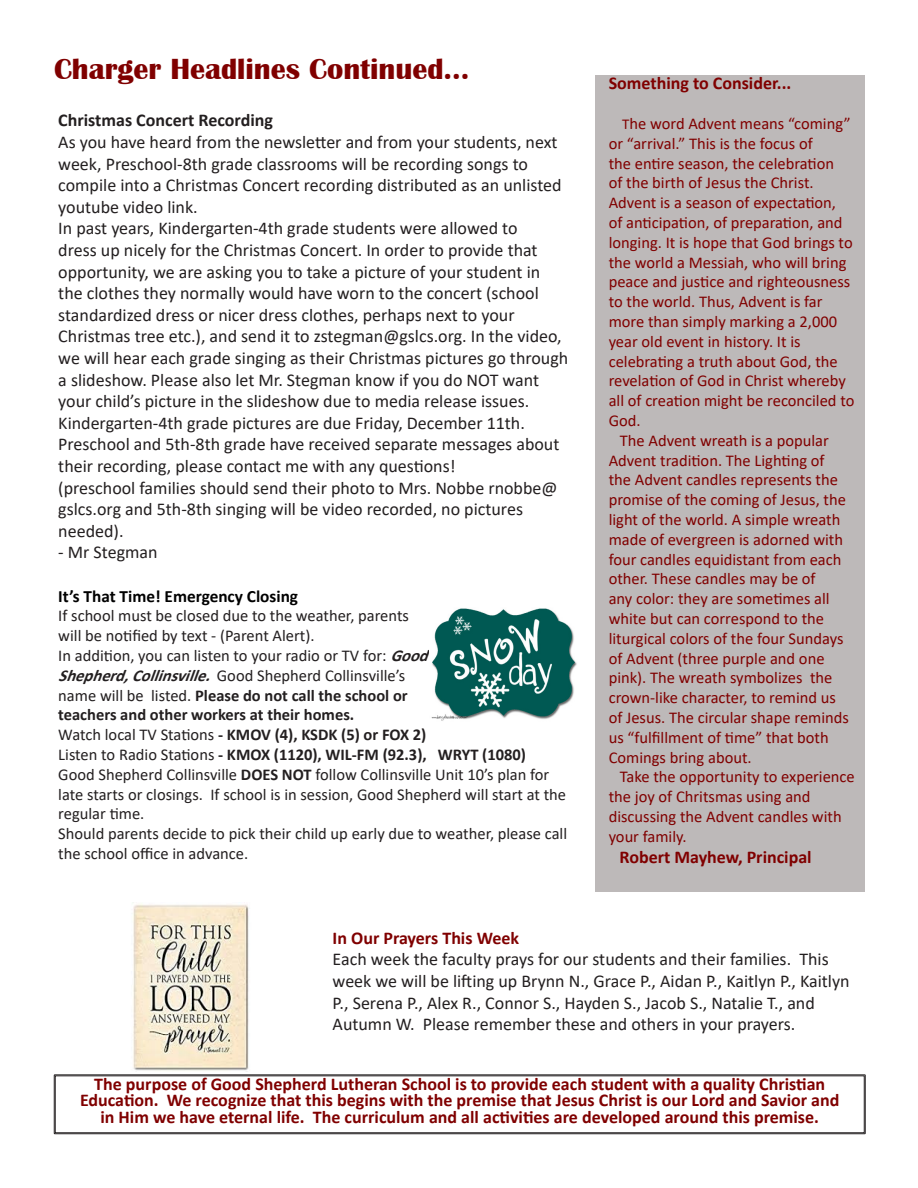
<style>
.page{position:relative;width:918px;height:1188px;background:#fff}
.page>*{position:absolute;margin:0;border:0;box-sizing:border-box;transform-origin:0 0}
.t1{font:700 30px "Britannic";color:#800000}
.t2{font:18px/21.6px "Calibri";color:#231f20}
.t3{font:700 18px/16.5px "Calibri";color:#800000;text-align:center}
.t4{font:700 17.25px "Calibri";color:#000}
.t5{font:16.5px/19.8px "Calibri";color:#800000}
.t6{font:16.5px/19.8px "Calibri";color:#231f20}
.s1{font-weight:700}
.s2{font-weight:700;font-style:italic}
.s3{font-size:15px}
.s4{font-weight:700;color:#800000}
</style>
<div class="page">
<div style="left:595px;top:76px;width:270px;height:816px;background:#bdb9b9"></div>
<div style="left:54px;top:1075px;width:811px;height:59px;border:1px solid #231f20"></div>
<div style="left:55px;top:1076px;width:810px;height:57px;border:1px solid #231f20"></div>
<img style="left:431px;top:608px;width:146px;height:113px">
<img style="left:133px;top:904px;width:116px;height:167px">
<p class="t1" style="left:54px;top:52px;width:417px">Charger Headlines Continued...</p>
<p class="t2" style="left:58px;top:109px;width:511px"><span class="s1">Christmas Concert Recording<br></span>As you have heard from the newsletter and from your students, next week, Preschool-8th grade classrooms will be recording songs to compile into a Christmas Concert recording distributed as an unlisted youtube video link.<br>In past years, Kindergarten-4th grade students were allowed to<br>dress up nicely for the Christmas Concert. In order to provide that opportunity, we are asking you to take a picture of your student in the clothes they normally would have worn to the concert (school standardized dress or nicer dress clothes, perhaps next to your Christmas tree etc.), and send it to zstegman@gslcs.org. In the video, we will hear each grade singing as their Christmas pictures go through a slideshow. Please also let Mr. Stegman know if you do NOT want your child’s picture in the slideshow due to media release issues.<br>Kindergarten-4th grade pictures are due Friday, December 11th.<br>Preschool and 5th-8th grade have received separate messages about their recording, please contact me with any questions!<br>(preschool families should send their photo to Mrs. Nobbe rnobbe@ gslcs.org and 5th-8th singing will be video recorded, no pictures needed).</p>
<p class="t2" style="left:58px;top:541px;width:101px">- Mr Stegman</p>
<p class="t4" style="left:58px;top:584px;width:241px">It’s That Time! Emergency Closing</p>
<p class="t6" style="left:58px;top:606px;width:510px">If school must be closed due to the weather, parents<br>will be notified by text - (Parent Alert).<br>In addition, you can listen to your radio or TV for: <span class="s2">Good Shepherd,Collinsville.</span>Good Shepherd Collinsville’s<br>name will be listed. <span class="s1">Please do not call the school or<br>teachers and other workers at their homes.<br></span>Watch local TV Stations <span class="s1">- KMOV (4), KSDK (5) or FOX 2)<br></span>Listen to Radio Stations <span class="s1">- KMOX (1120), WIL-FM (92.3), WRYT (1080)<br></span>Good Shepherd Collinsville <span class="s1">DOES NOT</span> follow Collinsville Unit 10’s plan for late starts or closings. If school is in session, Good Shepherd will start at the regular time.<br>Should parents decide to pick their child up early due to weather, please call the school office in advance.</p>
<p class="t3" style="left:609px;top:75px;width:184px">Something to Consider...</p>
<p class="t5" style="left:609px;top:113px;width:247px;text-indent:14px"><span class="s3">T</span>he word Advent means “coming” or “arrival.” This is the focus of<br>the entire season, the celebration<br>of the birth of Jesus the Christ.<br>Advent is a season of expectation,<br>of anticipation, of preparation, and longing. It is hope that God brings to the world a Messiah, who will bring peace and justice and righteousness to the world. Thus, Advent is far more than simply marking a 2,000 year old event in history. It is celebrating a truth about God, the revelation of God in Christ whereby all of creation might be reconciled to<br>God.</p>
<p class="t5" style="left:609px;top:430px;width:242px;text-indent:11px">The Advent wreath is a popular<br>Advent tradition. The Lighting of the Advent candles represents the promise of the coming of Jesus, the light of the world. A simple wreath made of evergreen is adorned with four candles equidistant from each other. These candles may be of<br>any color: they are sometimes all white but can correspond to the liturgical colors of the four Sundays of Advent (three purple and one pink). The wreath symbolizes the crown-like character, to remind us of Jesus. The circular shape reminds us “fulfillment of time” that both<br>Comings bring about.</p>
<p class="t5" style="left:609px;top:767px;width:248px;text-indent:11px">Take the opportunity to experience the joy of Chritsmas using and discussing the Advent candles with your family.</p>
<p class="t3" style="left:620px;top:849px;width:194px">Robert Mayhew, Principal</p>
<p class="t2" style="left:333px;top:927px;width:519px"><span class="s4">In Our Prayers This Week<br></span>Each week the faculty prays for our students and their families. This week we will be lifting up Brynn N., Grace P., Aidan P., Kaitlyn P., Kaitlyn P., Serena P., Alex R., Connor S., Hayden S., Jacob S., Natalie T., and Autumn W. Please remember these and others in your prayers.</p>
<p class="t3" style="left:80px;top:1075px;width:761px">The purpose of Good Shepherd Lutheran School is to provide each student with a quality Christian<br>Education. We recognize that this begins with the premise that Jesus Christ is our Lord and Savior and in Him we have eternal life. The curriculum and all activities are developed around this premise.</p>
</div>
